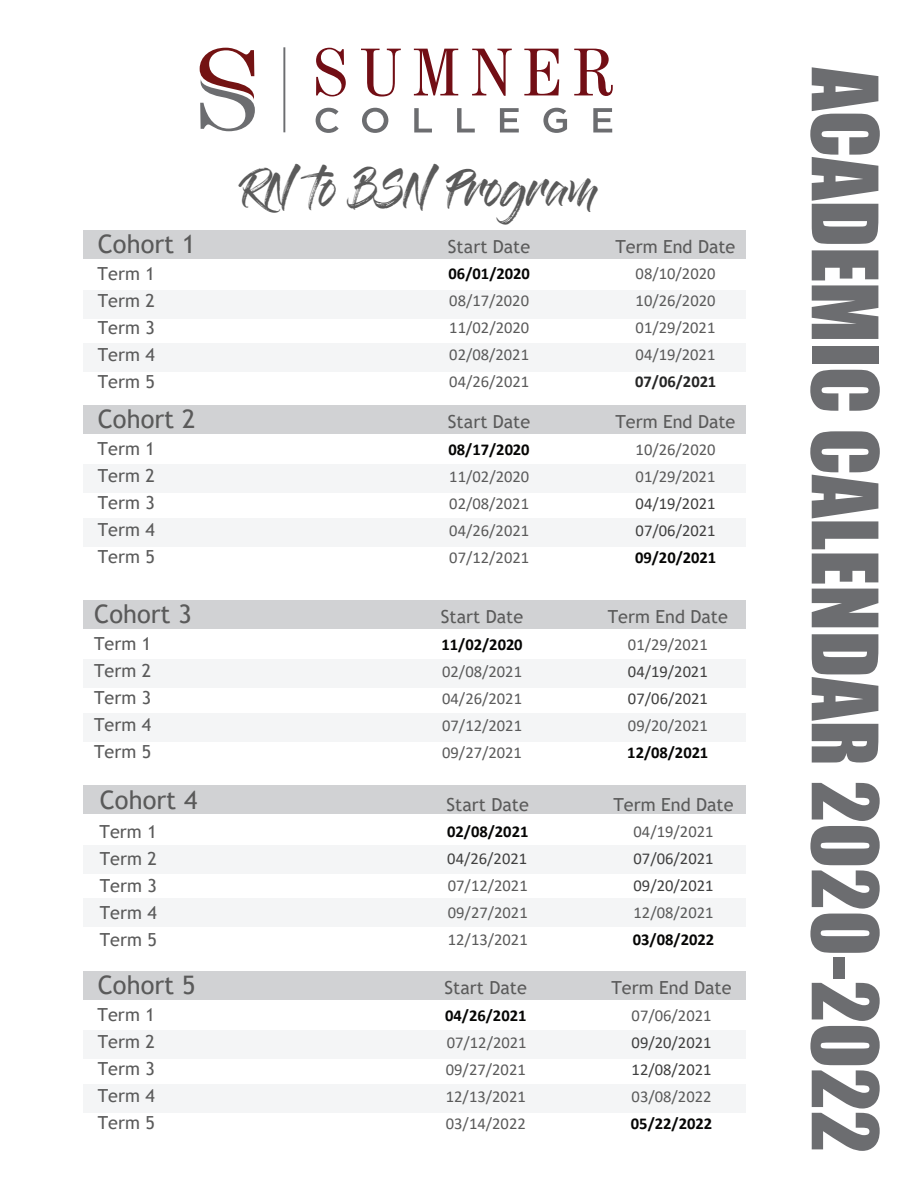
<style>
.page{position:relative;width:918px;height:1188px;background:#fff}
.page>*{position:absolute;margin:0;border:0;box-sizing:border-box;transform-origin:0 0}
.t1{font:84.3px "Impact";color:#6c6d70}
.t2{font:36px "Gloss And Bloom";color:#5a5a5a}
.t3{font:25.5px "Trebuchet MS";letter-spacing:.005em;color:#5a5a5a}
.t4{font:18px "Trebuchet MS";color:#5a5a5a}
.t5{font:16.5px "Calibri";color:#5a5a5a}
.t6{font:700 16.5px "Calibri";color:#050504}
.t7{font:16.5px "Calibri";color:#3f3f3f}
.t8{font:700 16.5px "Calibri";color:#252525}
</style>
<div class="page">
<div style="left:83px;top:231px;width:663px;height:28px;background:#d1d2d4"></div>
<div style="left:83px;top:290px;width:663px;height:29px;background:#f4f5f6"></div>
<div style="left:83px;top:344px;width:663px;height:28px;background:#f4f5f6"></div>
<div style="left:83px;top:405px;width:663px;height:28px;background:#d1d2d4"></div>
<div style="left:83px;top:465px;width:663px;height:28px;background:#f4f5f6"></div>
<div style="left:83px;top:518px;width:663px;height:28px;background:#f4f5f6"></div>
<div style="left:83px;top:600px;width:663px;height:28px;background:#d1d2d4"></div>
<div style="left:83px;top:660px;width:663px;height:28px;background:#f4f5f6"></div>
<div style="left:83px;top:713px;width:663px;height:28px;background:#f4f5f6"></div>
<div style="left:83px;top:786px;width:663px;height:28px;background:#d1d2d4"></div>
<div style="left:83px;top:845px;width:663px;height:29px;background:#f4f5f6"></div>
<div style="left:83px;top:899px;width:663px;height:28px;background:#f4f5f6"></div>
<div style="left:83px;top:971px;width:663px;height:28px;background:#d1d2d4"></div>
<div style="left:83px;top:1031px;width:663px;height:28px;background:#f4f5f6"></div>
<div style="left:83px;top:1084px;width:663px;height:28px;background:#f4f5f6"></div>
<svg style="left:199px;top:48px;width:56px;height:83px"></svg>
<svg style="left:316px;top:108px;width:23px;height:25px"></svg>
<svg style="left:362px;top:108px;width:26px;height:25px"></svg>
<svg style="left:414px;top:108px;width:18px;height:24px"></svg>
<svg style="left:457px;top:108px;width:18px;height:24px"></svg>
<svg style="left:500px;top:108px;width:19px;height:24px"></svg>
<svg style="left:543px;top:108px;width:24px;height:25px"></svg>
<svg style="left:593px;top:108px;width:19px;height:24px"></svg>
<svg style="left:316px;top:48px;width:30px;height:48px"></svg>
<svg style="left:361px;top:49px;width:40px;height:48px"></svg>
<svg style="left:414px;top:49px;width:44px;height:46px"></svg>
<svg style="left:472px;top:49px;width:40px;height:47px"></svg>
<svg style="left:524px;top:49px;width:35px;height:46px"></svg>
<svg style="left:574px;top:49px;width:39px;height:47px"></svg>
<hr style="left:283px;top:47px;width:2px;height:85px;background:#6c6d70">
<h2 class="t2" style="left:241px;top:173px;width:358px">RN to BSN Program</h2>
<h3 class="t3" style="left:98px;top:227px;width:99px">Cohort 1</h3>
<p class="t4" style="left:448px;top:235px;width:84px">Start Date</p>
<p class="t4" style="left:615px;top:235px;width:122px">Term End Date</p>
<p class="t4" style="left:98px;top:262px;width:59px">Term 1</p>
<p class="t6" style="left:449px;top:262px;width:83px">06/01/2020</p>
<p class="t5" style="left:636px;top:262px;width:81px">08/10/2020</p>
<p class="t4" style="left:98px;top:289px;width:59px">Term 2</p>
<p class="t5" style="left:449px;top:289px;width:81px">08/17/2020</p>
<p class="t5" style="left:636px;top:289px;width:81px">10/26/2020</p>
<p class="t4" style="left:98px;top:316px;width:59px">Term 3</p>
<p class="t5" style="left:449px;top:316px;width:82px">11/02/2020</p>
<p class="t5" style="left:636px;top:316px;width:81px">01/29/2021</p>
<p class="t4" style="left:98px;top:343px;width:59px">Term 4</p>
<p class="t5" style="left:449px;top:343px;width:81px">02/08/2021</p>
<p class="t5" style="left:636px;top:343px;width:81px">04/19/2021</p>
<p class="t4" style="left:98px;top:370px;width:59px">Term 5</p>
<p class="t5" style="left:449px;top:370px;width:81px">04/26/2021</p>
<p class="t8" style="left:635px;top:370px;width:83px">07/06/2021</p>
<h3 class="t3" style="left:98px;top:403px;width:99px">Cohort 2</h3>
<p class="t4" style="left:448px;top:411px;width:84px">Start Date</p>
<p class="t4" style="left:615px;top:411px;width:122px">Term End Date</p>
<p class="t4" style="left:98px;top:438px;width:59px">Term 1</p>
<p class="t6" style="left:449px;top:438px;width:83px">08/17/2020</p>
<p class="t5" style="left:636px;top:438px;width:81px">10/26/2020</p>
<p class="t4" style="left:98px;top:465px;width:59px">Term 2</p>
<p class="t5" style="left:449px;top:465px;width:82px">11/02/2020</p>
<p class="t5" style="left:636px;top:465px;width:81px">01/29/2021</p>
<p class="t4" style="left:98px;top:492px;width:59px">Term 3</p>
<p class="t5" style="left:449px;top:492px;width:81px">02/08/2021</p>
<p class="t7" style="left:636px;top:492px;width:81px">04/19/2021</p>
<p class="t4" style="left:98px;top:519px;width:59px">Term 4</p>
<p class="t5" style="left:449px;top:519px;width:81px">04/26/2021</p>
<p class="t7" style="left:636px;top:519px;width:82px">07/06/2021</p>
<p class="t4" style="left:98px;top:546px;width:59px">Term 5</p>
<p class="t5" style="left:449px;top:546px;width:81px">07/12/2021</p>
<p class="t6" style="left:635px;top:546px;width:83px">09/20/2021</p>
<h3 class="t3" style="left:94px;top:598px;width:99px">Cohort 3</h3>
<p class="t4" style="left:441px;top:606px;width:84px">Start Date</p>
<p class="t4" style="left:608px;top:606px;width:122px">Term End Date</p>
<p class="t4" style="left:94px;top:633px;width:59px">Term 1</p>
<p class="t6" style="left:441px;top:633px;width:83px">11/02/2020</p>
<p class="t5" style="left:628px;top:633px;width:81px">01/29/2021</p>
<p class="t4" style="left:94px;top:660px;width:59px">Term 2</p>
<p class="t5" style="left:442px;top:660px;width:81px">02/08/2021</p>
<p class="t7" style="left:628px;top:660px;width:81px">04/19/2021</p>
<p class="t4" style="left:94px;top:687px;width:59px">Term 3</p>
<p class="t5" style="left:442px;top:687px;width:81px">04/26/2021</p>
<p class="t7" style="left:628px;top:687px;width:82px">07/06/2021</p>
<p class="t4" style="left:94px;top:714px;width:59px">Term 4</p>
<p class="t5" style="left:442px;top:714px;width:81px">07/12/2021</p>
<p class="t5" style="left:628px;top:714px;width:81px">09/20/2021</p>
<p class="t4" style="left:94px;top:741px;width:59px">Term 5</p>
<p class="t5" style="left:442px;top:741px;width:81px">09/27/2021</p>
<p class="t6" style="left:627px;top:741px;width:83px">12/08/2021</p>
<h3 class="t3" style="left:100px;top:784px;width:99px">Cohort 4</h3>
<p class="t4" style="left:447px;top:793px;width:84px">Start Date</p>
<p class="t4" style="left:613px;top:793px;width:122px">Term End Date</p>
<p class="t4" style="left:100px;top:820px;width:59px">Term 1</p>
<p class="t6" style="left:447px;top:820px;width:83px">02/08/2021</p>
<p class="t5" style="left:634px;top:821px;width:81px">04/19/2021</p>
<p class="t4" style="left:100px;top:847px;width:59px">Term 2</p>
<p class="t7" style="left:447px;top:847px;width:81px">04/26/2021</p>
<p class="t7" style="left:634px;top:848px;width:81px">07/06/2021</p>
<p class="t4" style="left:100px;top:874px;width:59px">Term 3</p>
<p class="t5" style="left:448px;top:875px;width:81px">07/12/2021</p>
<p class="t7" style="left:634px;top:875px;width:81px">09/20/2021</p>
<p class="t4" style="left:100px;top:901px;width:59px">Term 4</p>
<p class="t5" style="left:448px;top:902px;width:81px">09/27/2021</p>
<p class="t5" style="left:634px;top:902px;width:81px">12/08/2021</p>
<p class="t4" style="left:100px;top:928px;width:59px">Term 5</p>
<p class="t5" style="left:448px;top:929px;width:81px">12/13/2021</p>
<p class="t6" style="left:633px;top:928px;width:83px">03/08/2022</p>
<h3 class="t3" style="left:98px;top:969px;width:99px">Cohort 5</h3>
<p class="t4" style="left:445px;top:977px;width:84px">Start Date</p>
<p class="t4" style="left:611px;top:977px;width:122px">Term End Date</p>
<p class="t4" style="left:98px;top:1004px;width:59px">Term 1</p>
<p class="t6" style="left:445px;top:1004px;width:83px">04/26/2021</p>
<p class="t5" style="left:632px;top:1004px;width:81px">07/06/2021</p>
<p class="t4" style="left:98px;top:1031px;width:59px">Term 2</p>
<p class="t5" style="left:447px;top:1031px;width:81px">07/12/2021</p>
<p class="t7" style="left:632px;top:1031px;width:81px">09/20/2021</p>
<p class="t4" style="left:98px;top:1058px;width:59px">Term 3</p>
<p class="t5" style="left:446px;top:1058px;width:81px">09/27/2021</p>
<p class="t7" style="left:632px;top:1058px;width:81px">12/08/2021</p>
<p class="t4" style="left:98px;top:1085px;width:59px">Term 4</p>
<p class="t5" style="left:446px;top:1085px;width:81px">12/13/2021</p>
<p class="t5" style="left:632px;top:1085px;width:81px">03/08/2022</p>
<p class="t4" style="left:98px;top:1112px;width:59px">Term 5</p>
<p class="t5" style="left:446px;top:1112px;width:81px">03/14/2022</p>
<p class="t6" style="left:631px;top:1112px;width:83px">05/22/2022</p>
<h1 class="t1" style="left:910px;top:68px;width:1087px;rotate:90deg">ACADEMIC CALENDAR 2020-2022</h1>
</div>
